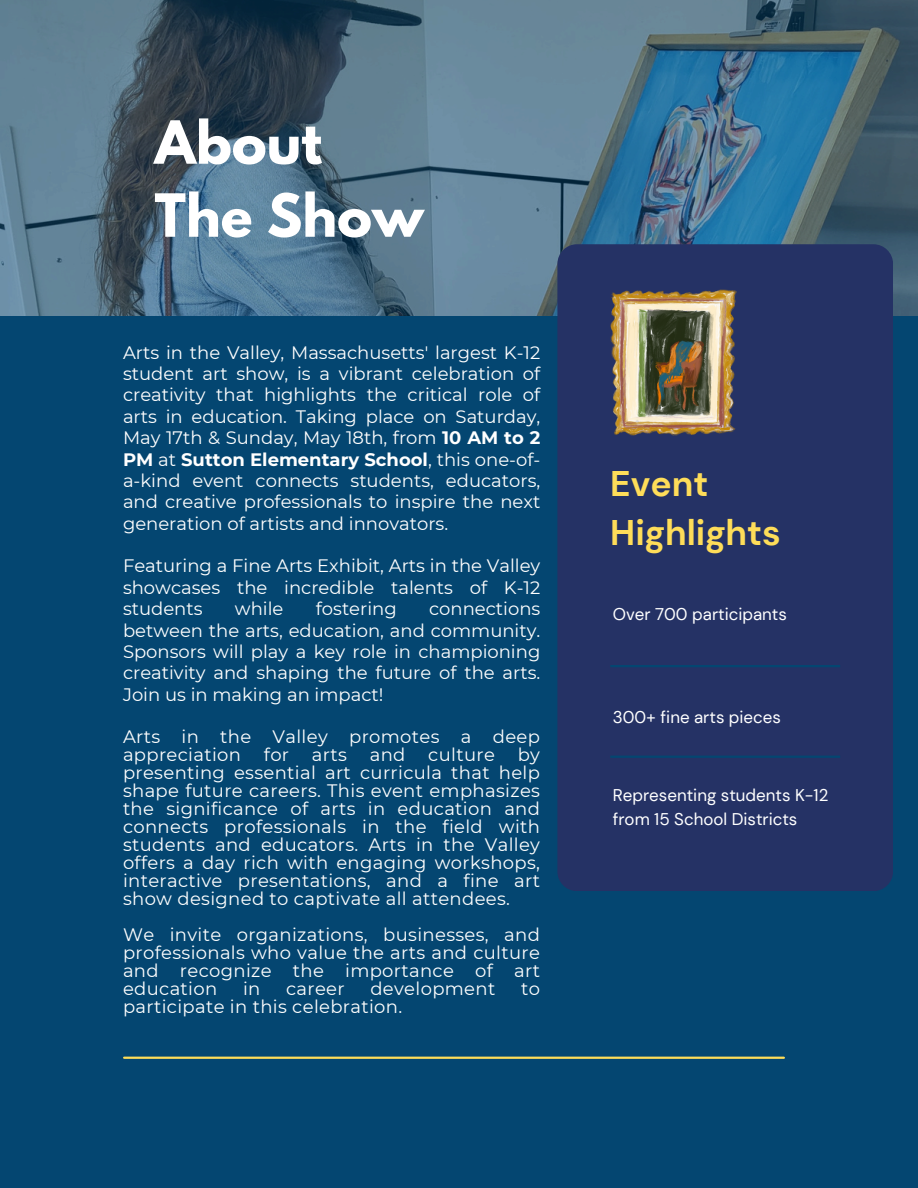
<style>
.page{position:relative;width:918px;height:1188px;background:#044671}
.page>*{position:absolute;margin:0;border:0;box-sizing:border-box;transform-origin:0 0}
.t1{font:700 52.65px/73.1px "League Spartan";color:#fff}
.t2{font:700 35.55px/49.8px "DM Sans";color:#fedd59}
.t3{font:18px/21.3px "Montserrat";letter-spacing:.02em;color:#fff;text-align:justify}
.t4{font:18px "Montserrat";color:#fff}
.t5{font:16.95px/23.2px "DM Sans";color:#fff}
.s1{font-weight:700}
</style>
<div class="page">
<img style="left:1px;top:0;width:917px;height:315px">
<hr style="left:124px;top:1057px;width:660px;height:2px;background:#fedd59">
<div style="left:557px;top:244px;width:336px;height:647px;background:#253265;border-radius:20px"></div>
<hr style="left:610px;top:665px;width:230px;height:2px;background:#044671">
<hr style="left:610px;top:756px;width:230px;height:2px;background:#044671">
<img style="left:610px;top:289px;width:126px;height:146px">
<p class="t1" style="left:155px;top:113px;width:271px">About<br>The Show</p>
<h1 class="t3" style="left:123px;top:342px;width:419px">Arts in the Valley, Massachusetts' largest K-12 student art show, is a vibrant celebration of creativity that highlights the critical role of arts in education. Taking place on Saturday, May 17th &amp; Sunday, May 18th, from <span class="s1">10 AM to 2<br>PM</span> at <span class="s1">Sutton Elementary School</span>, this one-of&shy;a-kind event connects students, educators, and creative professionals to inspire the next generation of artists and innovators.</h1>
<p class="t3" style="left:123px;top:555px;width:419px">Featuring a Fine Arts Exhibit, Arts in the Valley showcases the incredible talents of K-12 students</p>
<p class="t3" style="left:235px;top:598px;width:50px">while</p>
<p class="t4" style="left:316px;top:598px;width:82px">fostering</p>
<p class="t3" style="left:123px;top:598px;width:419px;text-indent:306px">connections between the arts, education, and community.<br>Sponsors will play a key role in championing creativity and shaping the future of the arts.<br>Join us in making an impact!</p>
<p class="t3" style="left:123px;top:727px;width:419px;line-height:18px">Arts in the Valley promotes a deep appreciation</p>
<p class="t3" style="left:264px;top:744px;width:27px">for</p>
<p class="t3" style="left:312px;top:744px;width:36px">arts</p>
<p class="t3" style="left:370px;top:744px;width:37px">and</p>
<p class="t3" style="left:428px;top:744px;width:68px">culture</p>
<p class="t3" style="left:123px;top:745px;width:419px;line-height:18px;text-indent:395px">by presenting essential art curricula that help shape future careers. This event emphasizes the significance of arts in education and connects professionals in the field with students and educators. Arts in the Valley offers a day rich with engaging workshops, interactive presentations, and a fine art show designed to captivate all attendees.</p>
<p class="t3" style="left:123px;top:925px;width:419px;line-height:18px">We invite organizations, businesses, and professionals who value the arts and culture and recognize the importance of art education</p>
<p class="t3" style="left:243px;top:978px;width:19px">in</p>
<p class="t3" style="left:286px;top:978px;width:60px">career</p>
<p class="t3" style="left:370px;top:978px;width:126px">development</p>
<p class="t3" style="left:521px;top:978px;width:20px">to</p>
<p class="t3" style="left:123px;top:996px;width:281px">participate in this celebration.</p>
<h2 class="t2" style="left:610px;top:459px;width:172px">Event<br>Highlights</h2>
<p class="t5" style="left:613px;top:602px;width:176px">Over 700 participants</p>
<p class="t5" style="left:613px;top:706px;width:170px">300+ fine arts pieces</p>
<p class="t5" style="left:613px;top:784px;width:217px">Representing students K-12 from 15 School Districts</p>
</div>
